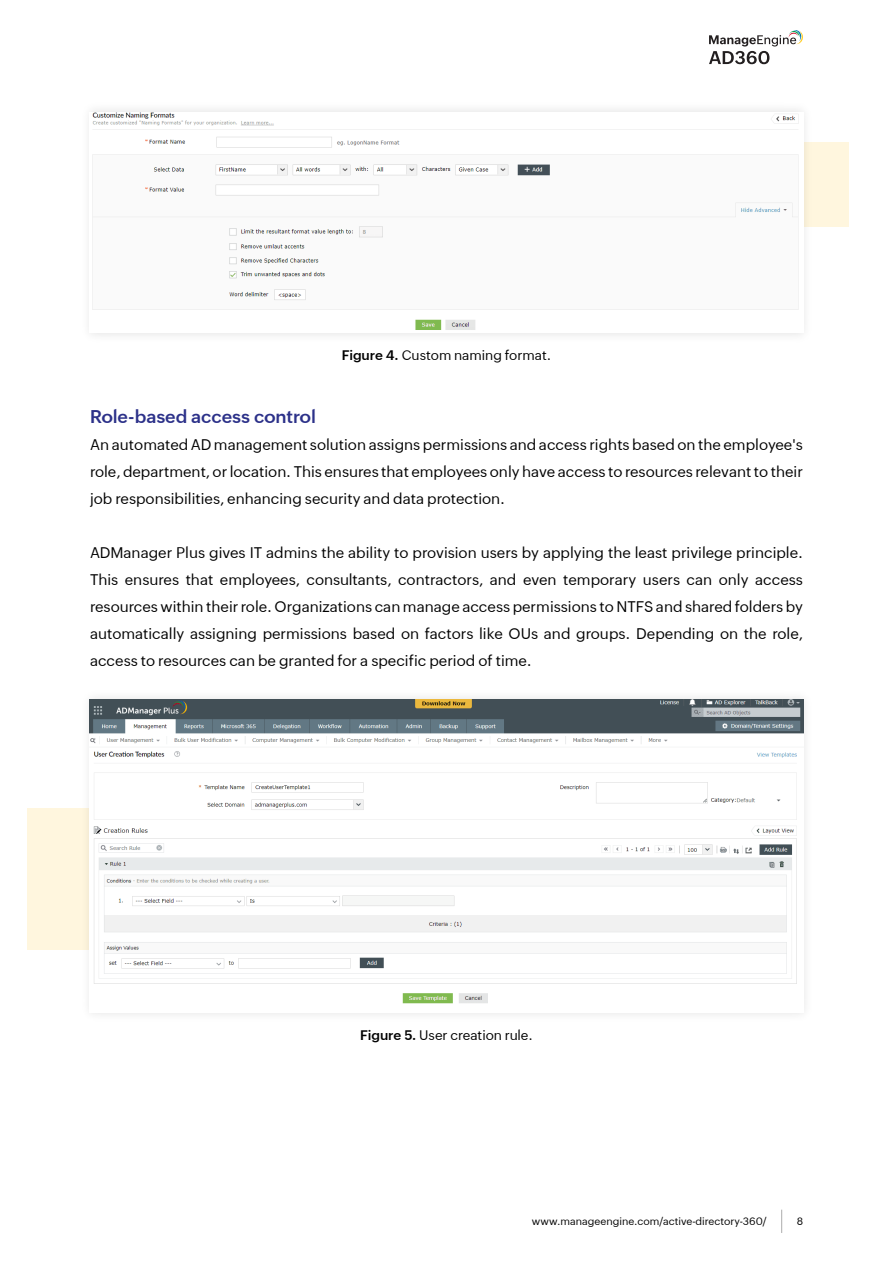
<style>
.page{position:relative;width:893px;height:1263px;background:#fff}
.page>*{position:absolute;margin:0;border:0;box-sizing:border-box;transform-origin:0 0}
.t1{font:600 18px "Zoho Puvi";color:#2c3189}
.t2{font:15px/27px "Zoho Puvi";color:#000;text-align:justify}
.t3{font:13.5px "Zoho Puvi";color:#000}
.t4{font:10.5px "Zoho Puvi";color:#000}
.s1{font-weight:600}
</style>
<div class="page">
<div style="left:648px;top:142px;width:201px;height:85px;background:#fff6de"></div>
<div style="left:27px;top:809px;width:201px;height:141px;background:#fff6de"></div>
<svg style="left:709px;top:30px;width:94px;height:34px"></svg>
<svg style="left:781px;top:1210px;width:1px;height:23px"></svg>
<div style="left:92px;top:109px;width:713px;height:227px;background:#f2f2f2"></div>
<img style="left:92px;top:112px;width:711px;height:221px">
<img style="left:76px;top:697px;width:729px;height:318px">
<img style="left:90px;top:700px;width:713px;height:313px">
<p class="t3" style="left:342px;top:345px;width:211px"><span class="s1">Figure 4.</span> Custom naming format.</p>
<p class="t1" style="left:90px;top:403px;width:227px">Role-based access control</p>
<p class="t2" style="left:90px;top:430px;width:714px">An automated AD management solution assigns permissions and access rights based on the employee's role, department, or location. This ensures that employees only have access to resources relevant to their job responsibilities, enhancing security and data protection.</p>
<p class="t2" style="left:90px;top:538px;width:714px">ADManager Plus gives IT admins the ability to provision users by applying the least privilege principle.<br>This ensures that employees, consultants, contractors, and even temporary users can only access resources within their role. Organizations can manage access permissions to NTFS and shared folders by automatically assigning permissions based on factors like OUs and groups. Depending on the role, access to resources can be granted for a specific period of time.</p>
<p class="t3" style="left:360px;top:1025px;width:174px"><span class="s1">Figure 5.</span> User creation rule.</p>
<p class="t4" style="left:532px;top:1213px;width:236px">www.manageengine.com/active-directory-360/</p>
<p class="t4" style="left:797px;top:1213px;width:8px">8</p>
</div>
